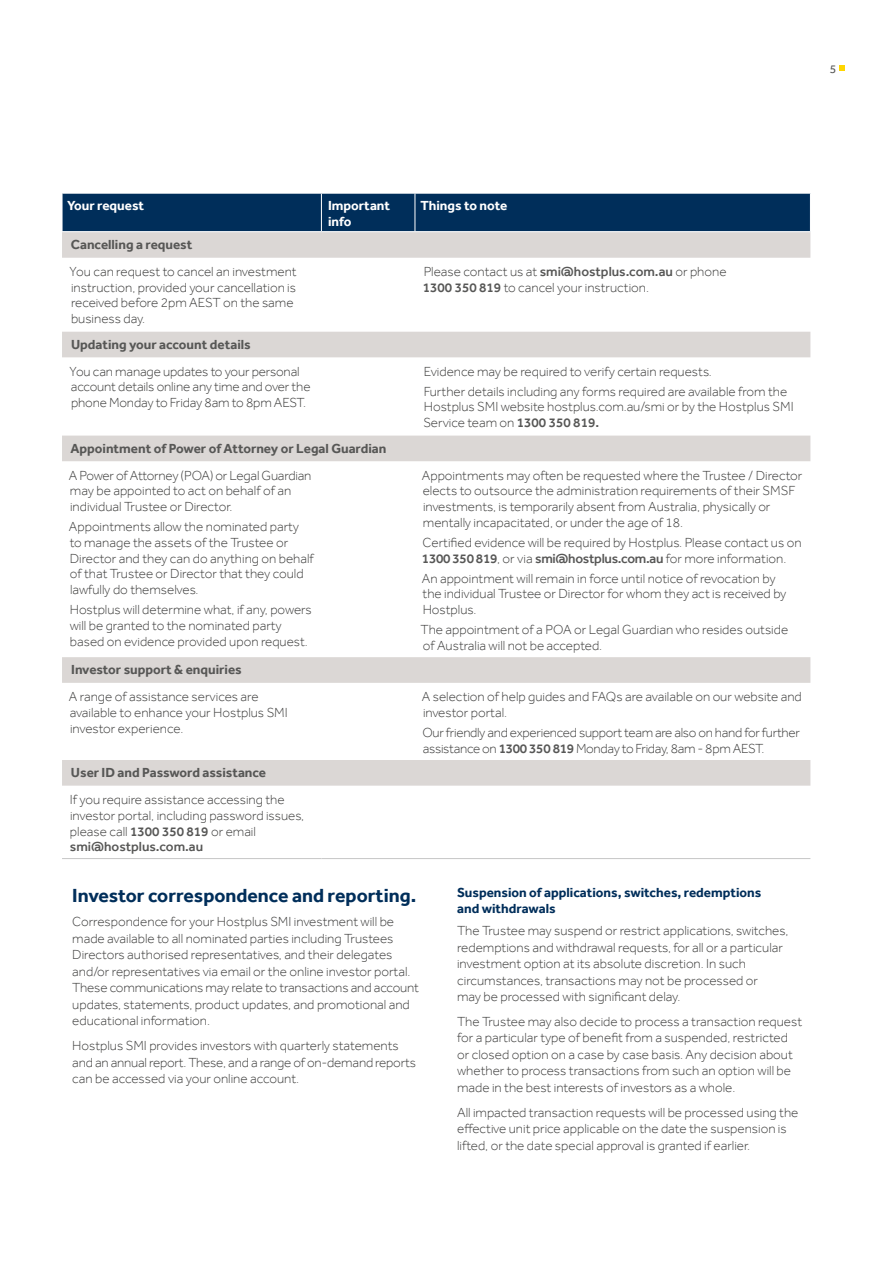
<style>
.page{position:relative;width:893px;height:1263px;background:#fff}
.page>*{position:absolute;margin:0;border:0;box-sizing:border-box;transform-origin:0 0}
.t1{font:700 19.5px "Effra";color:#002e5a}
.t2{font:300 13.5px/15.8px "Effra";color:#3c3c3b}
.t3{font:700 13.5px "Effra";color:#575756}
.t4{font:300 13.5px/15.8px "Effra";letter-spacing:-.02em;color:#3c3c3b}
.t5{font:700 13.5px/16.5px "Effra";color:#002e5a}
.t6{font:700 13.5px/15.8px "Effra";color:#fff}
.t7{font:12px "Effra";color:#575756}
.s1{font-weight:500;color:#575756}
</style>
<div class="page">
<svg style="left:839px;top:66px;width:5px;height:5px"></svg>
<div style="left:63px;top:194px;width:747px;height:37px;background:#002e5a"></div>
<svg style="left:62px;top:232px;width:748px;height:554px"></svg>
<hr style="left:321px;top:194px;width:1px;height:37px;background:#fff">
<hr style="left:415px;top:194px;width:1px;height:37px;background:#fff">
<hr style="left:62px;top:858px;width:259px;height:1px;background:#c6c6c6">
<hr style="left:321px;top:858px;width:94px;height:1px;background:#c6c6c6">
<hr style="left:415px;top:858px;width:395px;height:1px;background:#c6c6c6">
<p class="t7" style="left:830px;top:62px;width:8px">5</p>
<p class="t6" style="left:67px;top:197px;width:78px">Your request</p>
<p class="t6" style="left:328px;top:197px;width:64px">Important info</p>
<p class="t6" style="left:420px;top:197px;width:88px">Things to note</p>
<p class="t3" style="left:71px;top:236px;width:123px">Cancelling a request</p>
<p class="t2" style="left:70px;top:263px;width:229px">You can request to cancel an investment instruction, provided your cancellation is received before 2pm AEST on the same business day.</p>
<p class="t2" style="left:423px;top:263px;width:305px">Please contact us at <span class="s1">smi@hostplus.com.au</span> or phone<br><span class="s1">1300 350 819</span> to cancel your instruction.</p>
<p class="t3" style="left:71px;top:336px;width:181px">Updating your account details</p>
<p class="t2" style="left:70px;top:363px;width:242px">You can manage updates to your personal account details online any time and over the phone Monday to Friday 8am to 8pm AEST.</p>
<p class="t2" style="left:424px;top:361px;width:365px;line-height:20px">Evidence may be required to verify certain requests.<br>Further details including any forms required are available from the</p>
<p class="t2" style="left:423px;top:399px;width:372px">Hostplus SMI website hostplus.com.au/smi or by the Hostplus SMI<br>Service team on <span class="s1">1300 350 819.</span></p>
<p class="t3" style="left:70px;top:440px;width:318px">Appointment of Power of Attorney or Legal Guardian</p>
<p class="t2" style="left:69px;top:467px;width:244px">A Power of Attorney (POA) or Legal Guardian may be appointed to act on behalf of an individual Trustee or Director.</p>
<p class="t2" style="left:69px;top:519px;width:246px">Appointments allow the nominated party to manage the assets of the Trustee or Director and they can do anything on behalf of that Trustee or Director that they could lawfully do themselves.</p>
<p class="t2" style="left:70px;top:602px;width:243px">Hostplus will determine what, if any, powers will be granted to the nominated party based on evidence provided upon request.</p>
<p class="t2" style="left:422px;top:467px;width:382px">Appointments may often be requested where the Trustee / Director elects to outsource the administration requirements of their SMSF investments, is temporarily absent from Australia, physically or mentally incapacitated, or under the age of 18.</p>
<p class="t2" style="left:422px;top:534px;width:381px">Certified evidence will be required by Hostplus. Please contact us on<br><span class="s1">1300 350 819</span>, or via <span class="s1">smi@hostplus.com.au</span> for more information.</p>
<p class="t2" style="left:422px;top:570px;width:366px">An appointment will remain in force until notice of revocation by the individual Trustee or Director for whom they act is received by<br>Hostplus.</p>
<p class="t2" style="left:421px;top:622px;width:369px">The appointment of a POA or Legal Guardian who resides outside of Australia will not be accepted.</p>
<p class="t3" style="left:71px;top:662px;width:172px">Investor support &amp; enquiries</p>
<p class="t2" style="left:69px;top:689px;width:220px">A range of assistance services are available to enhance your Hostplus SMI investor experience.</p>
<p class="t2" style="left:422px;top:689px;width:381px">A selection of help guides and FAQs are available on our website and investor portal.</p>
<p class="t4" style="left:422px;top:724px;width:379px">Our friendly and experienced support team are also on hand for further assistance on <span class="s1">1300 350 819</span> Monday to Friday, 8am - 8pm AEST.</p>
<p class="t3" style="left:71px;top:764px;width:197px">User ID and Password assistance</p>
<p class="t2" style="left:70px;top:792px;width:236px">If you require assistance accessing the investor portal, including password issues, please call <span class="s1">1300 350 819</span> or email <span class="s1">smi@hostplus.com.au</span></p>
<h1 class="t1" style="left:72px;top:883px;width:345px">Investor correspondence and reporting.</h1>
<p class="t2" style="left:72px;top:913px;width:348px;line-height:16.5px">Correspondence for your Hostplus SMI investment will be made available to all nominated parties including Trustees Directors authorised representatives, and their delegates and/or representatives via email or the online investor portal.<br>These communications may relate to transactions and account updates, statements, product updates, and promotional and educational information.</p>
<p class="t2" style="left:72px;top:1037px;width:345px;line-height:16.5px">Hostplus SMI provides investors with quarterly statements and an annual report. These, and a range of on-demand reports can be accessed via your online account.</p>
<p class="t5" style="left:457px;top:884px;width:306px">Suspension of applications, switches, redemptions and withdrawals</p>
<p class="t2" style="left:457px;top:922px;width:333px;line-height:16.5px">The Trustee may suspend or restrict applications, switches, redemptions and withdrawal requests, for all or a particular investment option at its absolute discretion. In such circumstances, transactions may not be processed or<br>may be processed with significant delay.</p>
<p class="t2" style="left:457px;top:1013px;width:347px;line-height:16.5px">The Trustee may also decide to process a transaction request for a particular type of benefit from a suspended, restricted or closed option on a case by case basis. Any decision about whether to process transactions from such an option will be made in the best interests of investors as a whole.</p>
<p class="t2" style="left:457px;top:1104px;width:343px;line-height:16.5px">All impacted transaction requests will be processed using the effective unit price applicable on the date the suspension is lifted, or the date special approval is granted if earlier.</p>
</div>
